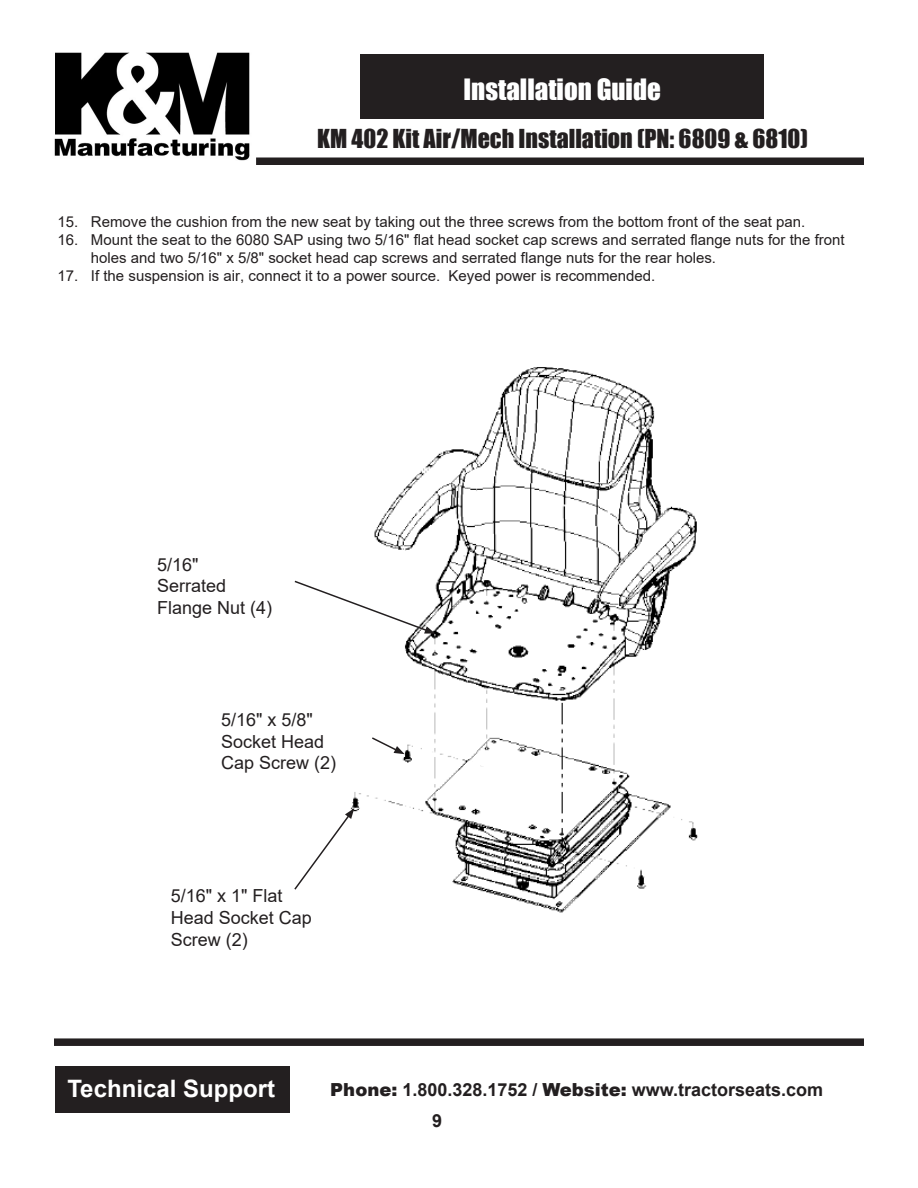
<style>
.page{position:relative;width:918px;height:1188px;background:#fff}
.page>*{position:absolute;margin:0;border:0;box-sizing:border-box;transform-origin:0 0}
.t1{font:27px "Impact";color:#fff}
.t2{font:24px "Impact";color:#231f20}
.t3{font:700 24px "Arial";color:#fff}
.Paragraph_Style_1{font:18px/21.6px "Arial";color:#231f20}
.Paragraph_Style_1-2{font:700 18px "Arial";color:#231f20}
.t4{font:15px/18px "Arial";color:#231f20}
.s1{font-style:inherit}
.s2{font-weight:900}
</style>
<div class="page">
<div style="left:361px;top:54px;width:403px;height:64px;background:#231f20"></div>
<div style="left:256px;top:158px;width:608px;height:7px;background:#231f20"></div>
<div style="left:54px;top:1038px;width:810px;height:8px;background:#231f20"></div>
<img style="left:54px;top:52px;width:196px;height:109px">
<div style="left:55px;top:1066px;width:235px;height:47px;background:#231f20"></div>
<img style="left:351px;top:367px;width:347px;height:546px">
<svg style="left:294px;top:808px;width:60px;height:83px"></svg>
<svg style="left:370px;top:736px;width:35px;height:18px"></svg>
<svg style="left:294px;top:579px;width:141px;height:55px"></svg>
<hr style="left:485px;top:606px;width:3px;height:56px;background:#fff">
<svg style="left:466px;top:758px;width:26px;height:11px"></svg>
<hr style="left:485px;top:751px;width:3px;height:18px;background:#fff">
<p class="t1" style="left:464px;top:68px;width:199px">Installation Guide</p>
<p class="t2" style="left:317px;top:120px;width:492px">KM 402 Kit Air/Mech Installation (PN: 6809 &amp; 6810)</p>
<p class="t4" style="left:58px;top:213px;width:749px"><span class="s1">15.</span> Remove the cushion from the new seat by taking out the three screws from the bottom front of the seat pan.</p>
<p class="t4" style="left:91px;top:231px;width:755px;text-indent:-33px"><span class="s1">16.</span> Mount the seat to the 6080 SAP using two 5/16" flat head socket cap screws and serrated flange nuts for the front holes and two 5/16" x 5/8" socket head cap screws and serrated flange nuts for the rear holes.</p>
<p class="t4" style="left:58px;top:267px;width:599px"><span class="s1">17.</span> If the suspension is air, connect it to a power source. Keyed power is recommended.</p>
<p class="Paragraph_Style_1" style="left:157px;top:554px;width:117px">5/16"<br>Serrated<br>Flange Nut (4)</p>
<p class="Paragraph_Style_1" style="left:221px;top:709px;width:117px">5/16" x 5/8"<br>Socket Head<br>Cap Screw (2)</p>
<p class="Paragraph_Style_1" style="left:171px;top:885px;width:143px">5/16" x 1" Flat<br>Head Socket Cap<br>Screw (2)</p>
<p class="t3" style="left:67px;top:1071px;width:209px">Technical Support</p>
<p class="Paragraph_Style_1-2" style="left:330px;top:1077px;width:494px"><span class="s2">Phone:</span> 1.800.328.1752 / <span class="s2">Website:</span> www.tractorseats.com</p>
<p class="Paragraph_Style_1-2" style="left:432px;top:1108px;width:12px">9</p>
</div>
